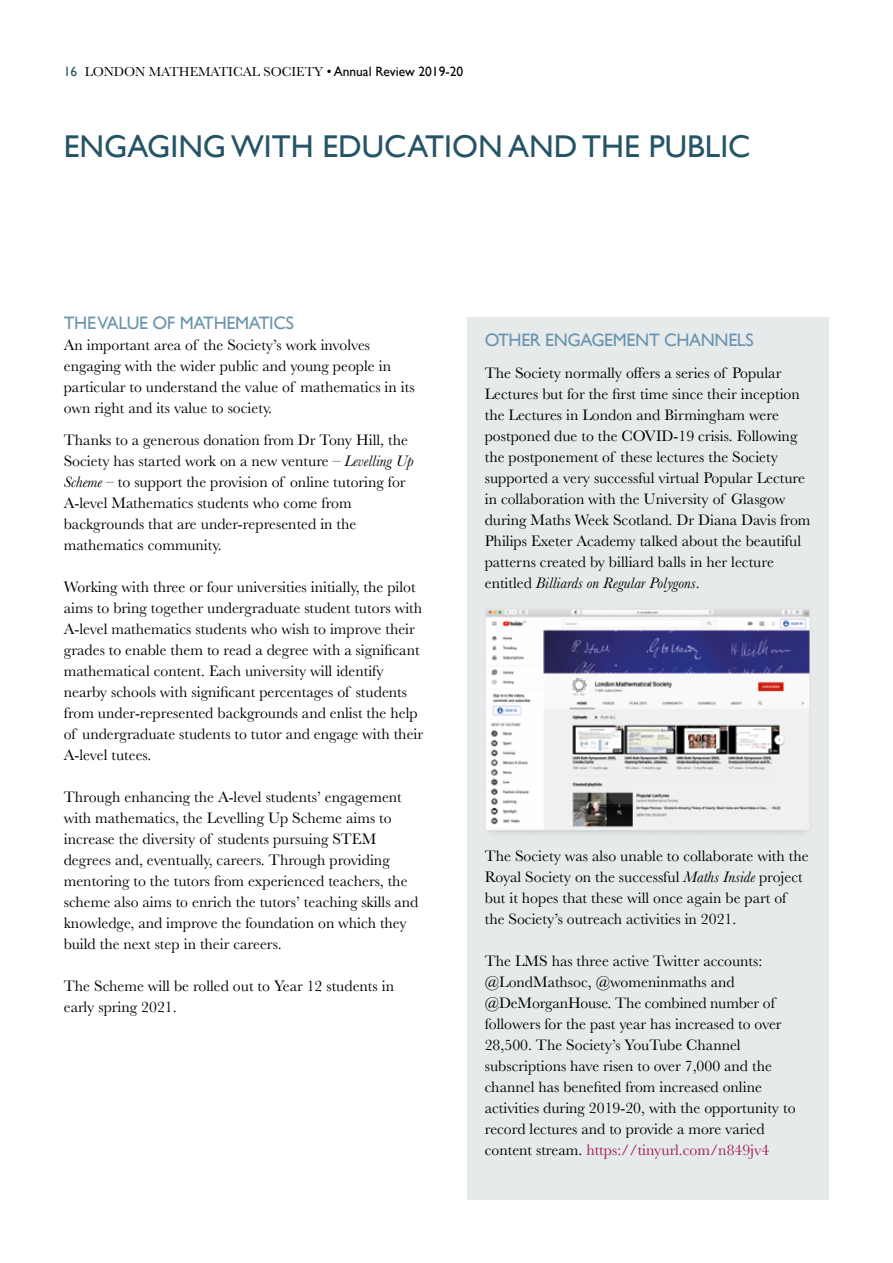
<style>
.page{position:relative;width:893px;height:1263px;background:#fff}
.page>*{position:absolute;margin:0;border:0;box-sizing:border-box;transform-origin:0 0}
.t1{font:31.5px "Gill Sans";color:#245466}
.t2{font:18px "Gill Sans";letter-spacing:-.02em;color:#6a94ae}
.t3{font:15.75px/21px "Baskerville";color:#000}
.t4{font:13.5px "Baskerville";color:#000}
.s1{font-family:"Gill Sans";color:#245466}
.s2{font-family:"Gill Sans"}
.s3{font-style:italic}
.s4{color:#a21a5a}
</style>
<div class="page">
<div style="left:468px;top:317px;width:361px;height:882px;background:#e6eaeb"></div>
<img style="left:485px;top:606px;width:326px;height:227px">
<p class="t4" style="left:64px;top:63px;width:401px"><span class="s1">16</span> LONDON MATHEMATICAL SOCIETY <span class="s2">• Annual Review 2019-20</span></p>
<h1 class="t1" style="left:64px;top:128px;width:688px">ENGAGING WITH EDUCATION AND THE PUBLIC</h1>
<p class="t2" style="left:64px;top:313px;width:232px">THE VALUE OF MATHEMATICS</p>
<p class="t3" style="left:64px;top:335px;width:352px">An important area of the Society’s work involves engaging with the wider public and young people in particular to understand the value of mathematics in its own right and its value to society.</p>
<p class="t3" style="left:64px;top:429px;width:352px">Thanks to a generous donation from Dr Tony Hill, the Society has started work on a new venture – <span class="s3">Levelling Up Scheme</span> – to support the provision of online tutoring for A-level Mathematics students who come from backgrounds that are under-represented in the mathematics community.</p>
<p class="t3" style="left:64px;top:576px;width:361px">Working with three or four universities initially, the pilot aims to bring together undergraduate student tutors with A-level mathematics students who wish to improve their grades to enable them to read a degree with a significant mathematical content. Each university will identify nearby schools with significant percentages of students from under-represented backgrounds and enlist the help of undergraduate students to tutor and engage with their A-level tutees.</p>
<p class="t3" style="left:64px;top:786px;width:356px">Through enhancing the A-level students’ engagement with mathematics, the Levelling Up Scheme aims to increase the diversity of students pursuing STEM degrees and, eventually, careers. Through providing mentoring to the tutors from experienced teachers, the scheme also aims to enrich the tutors’ teaching skills and knowledge, and improve the foundation on which they build the next step in their careers.</p>
<p class="t3" style="left:64px;top:975px;width:332px">The Scheme will be rolled out to Year 12 students in early spring 2021.</p>
<p class="t2" style="left:485px;top:330px;width:270px">OTHER ENGAGEMENT CHANNELS</p>
<p class="t3" style="left:485px;top:362px;width:327px">The Society normally offers a series of Popular Lectures but for the first time since their inception the Lectures in London and Birmingham were postponed due to the COVID-19 crisis. Following the postponement of these lectures the Society supported a very successful virtual Popular Lecture in collaboration with the University of Glasgow during Maths Week Scotland. Dr Diana Davis from Philips Exeter Academy talked about the beautiful patterns created by billiard balls in her lecture entitled <span class="s3">Billiards on Regular Polygons</span>.</p>
<p class="t3" style="left:485px;top:845px;width:325px">The Society was also unable to collaborate with the Royal Society on the successful <span class="s3">Maths Inside</span> project but it hopes that these will once again be part of the Society’s outreach activities in 2021.</p>
<p class="t3" style="left:485px;top:950px;width:312px">The LMS has three active Twitter accounts: @LondMathsoc, @womeninmaths and @DeMorganHouse. The combined number of followers for the past year has increased to over 28,500. The Society’s YouTube Channel subscriptions have risen to over 7,000 and the channel has benefited from increased online activities during 2019-20, with the opportunity to record lectures and to provide a more varied content stream. <span class="s4">https://tinyurl.com/n849jv4</span></p>
</div>
